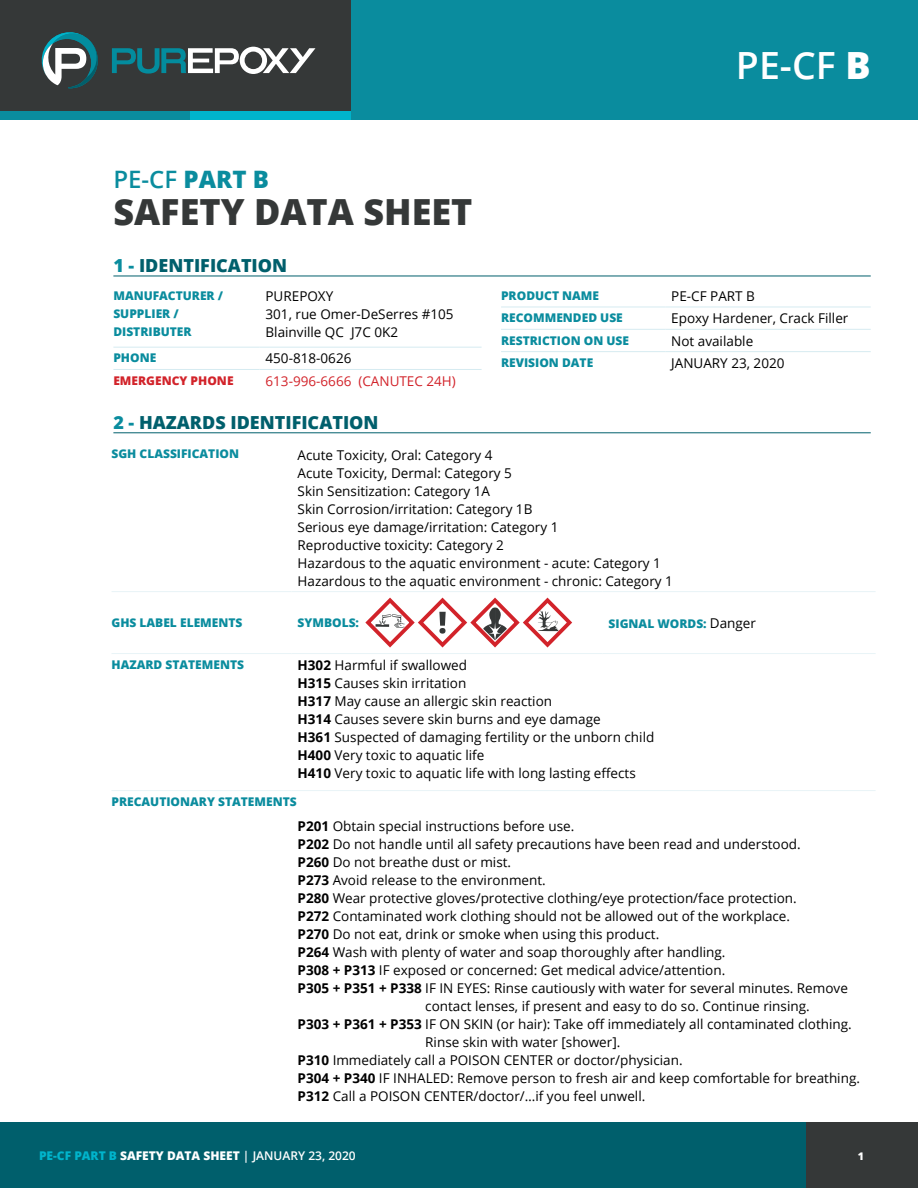
<style>
.page{position:relative;width:918px;height:1188px;background:#fff}
.page>*{position:absolute;margin:0;border:0;box-sizing:border-box;transform-origin:0 0}
.t1{font:600 37.5px "Open Sans";color:#fff}
.t2{font:800 36px "Open Sans";color:#353838}
.t3{font:600 24px "Open Sans";color:#0a8c9e}
.t4{font:800 18px "Open Sans";color:#005f6c}
.t5{font:13.5px/18px "Open Sans";color:#000}
.t6{font:13.5px "Open Sans";color:#d2232a}
.t7{font:800 12px/18px "Open Sans";color:#0a8c9e}
.t8{font:800 12px "Open Sans";color:#fff}
.t9{font:800 12px "Open Sans";color:#d2232a}
.t10{font:800 10.5px "Open Sans";color:#fff}
.s1{font-weight:800}
.s2{color:#0a8c9e}
.s3{font-weight:400;font-size:13.5px;color:#000}
.s4{font-weight:700}
.s5{color:#00b4cc}
.s6{font-weight:600}
</style>
<div class="page">
<div style="left:0;top:0;width:351px;height:111px;background:#353838"></div>
<div style="left:0;top:111px;width:190px;height:9px;background:#0a8c9e"></div>
<div style="left:190px;top:111px;width:161px;height:9px;background:#00b4cc"></div>
<div style="left:351px;top:0;width:567px;height:120px;background:#0a8c9e"></div>
<svg style="left:41px;top:32px;width:57px;height:56px"></svg>
<svg style="left:112px;top:47px;width:203px;height:27px"></svg>
<div style="left:805px;top:1122px;width:113px;height:66px;background:#353838"></div>
<div style="left:84px;top:1122px;width:722px;height:66px;background:#005f6c"></div>
<div style="left:0;top:1122px;width:113px;height:66px;background:#005f6c"></div>
<hr style="left:113px;top:276px;width:758px;height:1px;background:#005f6c">
<svg style="left:114px;top:346px;width:367px;height:1px"></svg>
<hr style="left:113px;top:347px;width:147px;height:1px;background:#d6ebf1">
<hr style="left:260px;top:347px;width:222px;height:1px;background:#d6ebf1">
<hr style="left:113px;top:369px;width:147px;height:1px;background:#d6ebf1">
<hr style="left:260px;top:369px;width:222px;height:1px;background:#d6ebf1">
<svg style="left:501px;top:306px;width:370px;height:1px"></svg>
<hr style="left:501px;top:351px;width:164px;height:1px;background:#d6ebf1">
<hr style="left:665px;top:351px;width:206px;height:1px;background:#d6ebf1">
<hr style="left:501px;top:329px;width:164px;height:1px;background:#d6ebf1">
<hr style="left:665px;top:329px;width:206px;height:1px;background:#d6ebf1">
<hr style="left:501px;top:307px;width:164px;height:1px;background:#d6ebf1">
<hr style="left:665px;top:307px;width:206px;height:1px;background:#d6ebf1">
<hr style="left:113px;top:432px;width:758px;height:1px;background:#005f6c">
<hr style="left:112px;top:591px;width:180px;height:1px;background:#e9f4f7">
<hr style="left:292px;top:591px;width:311px;height:1px;background:#e9f4f7">
<hr style="left:603px;top:591px;width:273px;height:1px;background:#e9f4f7">
<hr style="left:112px;top:653px;width:180px;height:1px;background:#e9f4f7">
<hr style="left:292px;top:653px;width:311px;height:1px;background:#e9f4f7">
<hr style="left:603px;top:653px;width:273px;height:1px;background:#e9f4f7">
<hr style="left:112px;top:790px;width:180px;height:1px;background:#e9f4f7">
<hr style="left:292px;top:790px;width:311px;height:1px;background:#e9f4f7">
<hr style="left:603px;top:790px;width:273px;height:1px;background:#e9f4f7">
<svg style="left:365px;top:597px;width:207px;height:51px"></svg>
<h1 class="t1" style="left:736px;top:40px;width:136px">PE-CF <span class="s1">B</span></h1>
<h3 class="t3" style="left:113px;top:163px;width:157px">PE-CF <span class="s1">PART B</span></h3>
<h2 class="t2" style="left:113px;top:185px;width:361px">SAFETY DATA SHEET</h2>
<h3 class="t4" style="left:113px;top:252px;width:175px"><span class="s2">1 -</span> IDENTIFICATION</h3>
<p class="t7" style="left:113px;top:286px;width:111px">MANUFACTURER /<br>SUPPLIER /<br>DISTRIBUTER</p>
<p class="t5" style="left:266px;top:287px;width:190px">PUREPOXY<br>301, rue Omer-DeSerres #105<br>Blainville QC J7C 0K2</p>
<p class="t7" style="left:113px;top:348px;width:44px">PHONE</p>
<p class="t5" style="left:266px;top:349px;width:87px">450-818-0626</p>
<p class="t9" style="left:113px;top:371px;width:122px">EMERGENCY PHONE</p>
<p class="t6" style="left:266px;top:372px;width:192px">613-996-6666 (CANUTEC 24H)</p>
<p class="t7" style="left:501px;top:286px;width:100px">PRODUCT NAME</p>
<p class="t5" style="left:671px;top:287px;width:85px">PE-CF PART B</p>
<p class="t7" style="left:501px;top:308px;width:123px">RECOMMENDED USE</p>
<p class="t5" style="left:671px;top:309px;width:179px">Epoxy Hardener, Crack Filler</p>
<p class="t7" style="left:501px;top:331px;width:130px">RESTRICTION ON USE</p>
<p class="t5" style="left:671px;top:331px;width:83px">Not available</p>
<p class="t7" style="left:501px;top:353px;width:94px">REVISION DATE</p>
<p class="t5" style="left:671px;top:354px;width:115px">JANUARY 23, 2020</p>
<h3 class="t4" style="left:113px;top:409px;width:267px"><span class="s2">2 -</span> HAZARDS IDENTIFICATION</h3>
<p class="t7" style="left:112px;top:444px;width:129px">SGH CLASSIFICATION</p>
<p class="t5" style="left:298px;top:445px;width:377px">Acute Toxicity, Oral: Category 4<br>Acute Toxicity, Dermal: Category 5<br>Skin Sensitization: Category 1A<br>Skin Corrosion/irritation: Category 1B<br>Serious eye damage/irritation: Category 1<br>Reproductive toxicity: Category 2<br>Hazardous to the aquatic environment - acute: Category 1<br>Hazardous to the aquatic environment - chronic: Category 1</p>
<p class="t7" style="left:112px;top:613px;width:132px">GHS LABEL ELEMENTS</p>
<p class="t7" style="left:298px;top:613px;width:63px">SYMBOLS:</p>
<p class="t7" style="left:609px;top:614px;width:149px">SIGNAL WORDS: <span class="s3">Danger</span></p>
<p class="t7" style="left:112px;top:655px;width:134px">HAZARD STATEMENTS</p>
<p class="t5" style="left:298px;top:656px;width:358px"><span class="s4">H302</span> Harmful if swallowed<br><span class="s4">H315</span> Causes skin irritation<br><span class="s4">H317</span> May cause an allergic skin reaction<br><span class="s4">H314</span> Causes severe skin burns and eye damage<br><span class="s4">H361</span> Suspected of damaging fertility or the unborn child <span class="s4">H400</span> Very toxic to aquatic life<br><span class="s4">H410</span> Very toxic to aquatic life with long lasting effects</p>
<p class="t7" style="left:112px;top:792px;width:187px">PRECAUTIONARY STATEMENTS</p>
<p class="t5" style="left:298px;top:817px;width:278px"><span class="s4">P201</span> Obtain special instructions before use.</p>
<p class="t5" style="left:298px;top:835px;width:505px"><span class="s4">P202</span> Do not handle until all safety precautions have been read and understood.</p>
<p class="t5" style="left:298px;top:853px;width:215px"><span class="s4">P260</span> Do not breathe dust or mist.</p>
<p class="t5" style="left:298px;top:871px;width:250px"><span class="s4">P273</span> Avoid release to the environment.</p>
<p class="t5" style="left:298px;top:889px;width:501px"><span class="s4">P280</span> Wear protective gloves/protective clothing/eye protection/face protection.</p>
<p class="t5" style="left:298px;top:907px;width:494px"><span class="s4">P272</span> Contaminated work clothing should not be allowed out of the workplace.</p>
<p class="t5" style="left:298px;top:925px;width:363px"><span class="s4">P270</span> Do not eat, drink or smoke when using this product.</p>
<p class="t5" style="left:298px;top:943px;width:430px"><span class="s4">P264</span> Wash with plenty of water and soap thoroughly after handling.</p>
<p class="t5" style="left:298px;top:961px;width:429px"><span class="s4">P308 + P313</span> IF exposed or concerned: Get medical advice/attention.</p>
<p class="t5" style="left:298px;top:979px;width:552px"><span class="s4">P305 + P351 + P338</span> IF IN EYES: Rinse cautiously with water for several minutes. Remove</p>
<p class="t5" style="left:425px;top:997px;width:386px">contact lenses, if present and easy to do so. Continue rinsing.</p>
<p class="t5" style="left:298px;top:1015px;width:556px"><span class="s4">P303 + P361 + P353</span> IF ON SKIN (or hair): Take off immediately all contaminated clothing.</p>
<p class="t5" style="left:425px;top:1033px;width:197px">Rinse skin with water [shower].</p>
<p class="t5" style="left:298px;top:1051px;width:387px"><span class="s4">P310</span> Immediately call a POISON CENTER or doctor/physician.</p>
<p class="t5" style="left:298px;top:1069px;width:564px"><span class="s4">P304 + P340</span> IF INHALED: Remove person to fresh air and keep comfortable for breathing.</p>
<p class="t5" style="left:298px;top:1087px;width:349px"><span class="s4">P312</span> Call a POISON CENTER/doctor/…if you feel unwell.</p>
<p class="t8" style="left:39px;top:1147px;width:318px"><span class="s5">PE-CF PART B</span> SAFETY DATA SHEET <span class="s6">| JANUARY 23, 2020</span></p>
<p class="t10" style="left:858px;top:1148px;width:8px">1</p>
</div>
